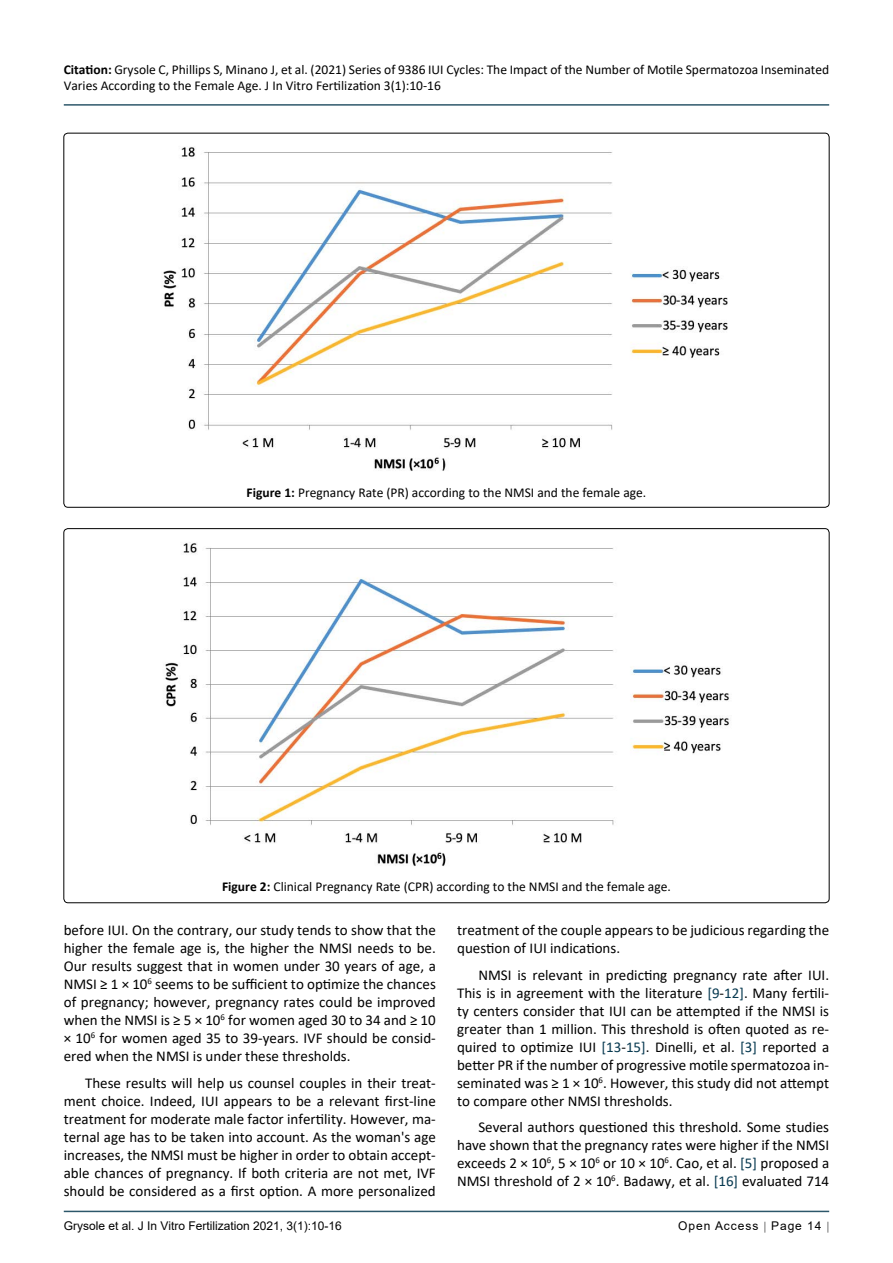
<style>
.page{position:relative;width:893px;height:1263px;background:#fff}
.page>*{position:absolute;margin:0;border:0;box-sizing:border-box;transform-origin:0 0}
.t1{font:15px/18px "Calibri";color:#000;text-align:justify}
.t2{font:13.5px/16.2px "Calibri";color:#000}
.t3{font:12px "Arial";color:#000}
.t4{font:12px "Arial";letter-spacing:.08em;color:#000}
.s1{font-weight:700}
.s2{color:#073950}
</style>
<div class="page">
<hr style="left:64px;top:1211px;width:765px;height:1px;background:#073950">
<hr style="left:64px;top:104px;width:765px;height:2px;background:#073950">
<img style="left:165px;top:543px;width:564px;height:323px">
<img style="left:163px;top:147px;width:565px;height:324px">
<p class="t2" style="left:64px;top:61px;width:767px"><span class="s1">Citation:</span> Grysole C, Phillips S, Minano J, et al. (2021) Series of 9386 IUI Cycles: The Impact of the Number of Motile Spermatozoa Inseminated<br>Varies According to the Female Age. J In Vitro Fertilization 3(1):10-16</p>
<p class="t2" style="left:247px;top:484px;width:401px"><span class="s1">Figure 1:</span> Pregnancy Rate (PR) according to the NMSI and the female age.</p>
<p class="t2" style="left:222px;top:878px;width:450px"><span class="s1">Figure 2:</span> Clinical Pregnancy Rate (CPR) according to the NMSI and the female age.</p>
<p class="t1" style="left:64px;top:921px;width:374px">before IUI. On the contrary, our study tends to show that the higher the female age is, the higher the NMSI needs to be.<br>Our results suggest that in women under 30 years of age, a NMSI ≥ 1 × 10<sup>6</sup> seems to be sufficient to optimize the chances of pregnancy; however, pregnancy rates could be improved when the NMSI is ≥ 5 × 10<sup>6</sup> for women aged 30 to 34 and ≥ 10 × 10<sup>6</sup> for women aged 35 to 39-years. IVF should be consid&shy;ered when the NMSI is under these thresholds.</p>
<p class="t1" style="left:64px;top:1073px;width:374px;text-indent:21px">These results will help us counsel couples in their treat&shy;ment choice. Indeed, IUI appears to be a relevant first-line treatment for moderate male factor infertility. However, ma&shy;ternal age has to be taken into account. As the woman's age increases, the NMSI must be higher in order to obtain accept&shy;able chances of pregnancy. If both criteria are not met, IVF should be considered as a first option. A more personalized</p>
<p class="t1" style="left:457px;top:921px;width:374px">treatment of the couple appears to be judicious regarding the question of IUI indications.</p>
<p class="t1" style="left:457px;top:965px;width:374px;text-indent:21px">NMSI is relevant in predicting pregnancy rate after IUI.<br>This is in agreement with the literature <span class="s2">[9</span>-<span class="s2">12]</span>. Many fertili&shy;ty centers consider that IUI can be attempted if the NMSI is greater than 1 million. This threshold is often quoted as re&shy;quired to optimize IUI <span class="s2">[13</span>-<span class="s2">15]</span>. Dinelli, et al. <span class="s2">[3]</span> reported a better PR if the number of progressive motile spermatozoa in&shy;seminated was ≥ 1 × 10<sup>6</sup>. However, this study did not attempt to compare other NMSI thresholds.</p>
<p class="t1" style="left:457px;top:1118px;width:374px;text-indent:21px">Several authors questioned this threshold. Some studies have shown that the pregnancy rates were higher if the NMSI exceeds 2 × 10<sup>6</sup>, 5 × 10<sup>6</sup> or 10 × 10<sup>6</sup>. Cao, et al. <span class="s2">[5]</span> proposed a NMSI threshold of 2 × 10<sup>6</sup>. Badawy, et al. <span class="s2">[16]</span> evaluated 714</p>
<p class="t3" style="left:64px;top:1217px;width:280px">Grysole et al. J In Vitro Fertilization 2021, 3(1):10-16</p>
<p class="t4" style="left:678px;top:1217px;width:145px">Open Access Page 14</p>
</div>
